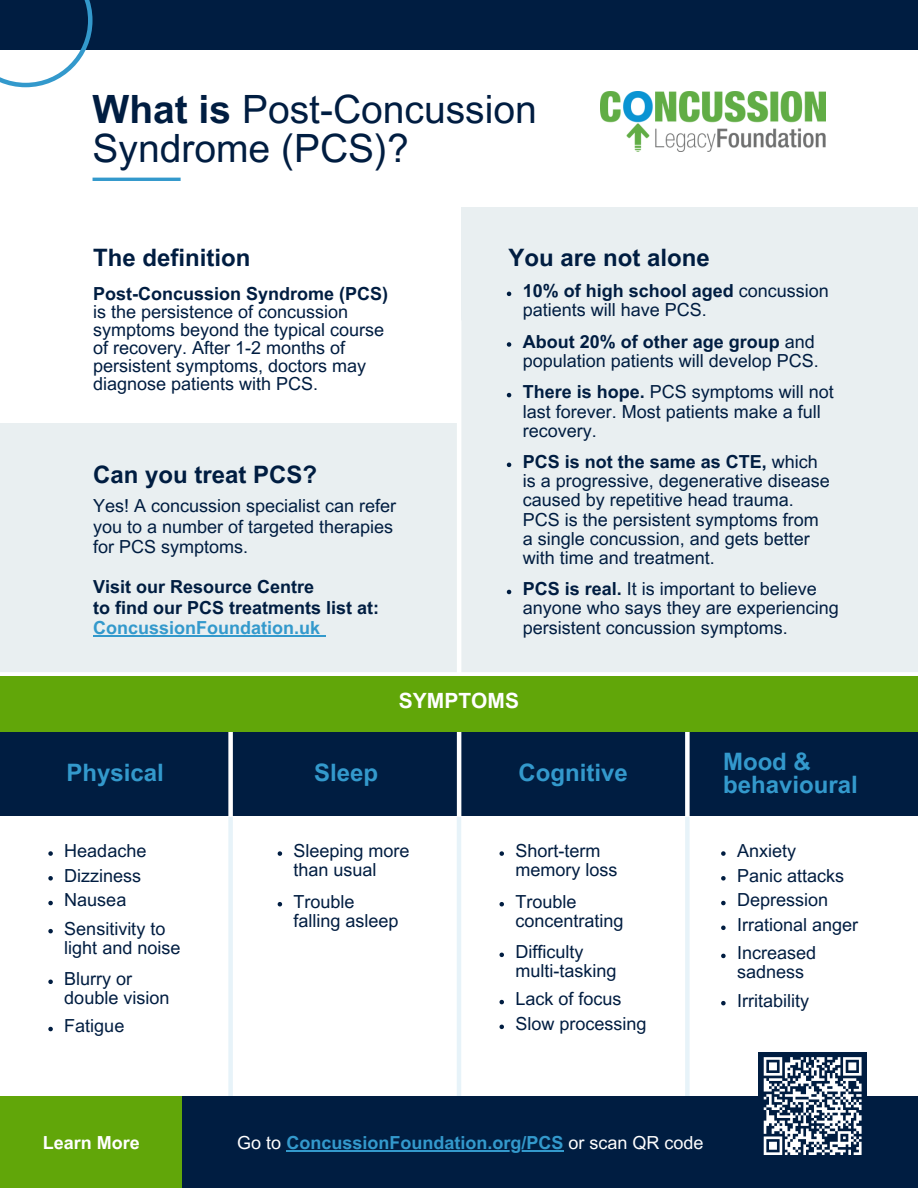
<style>
.page{position:relative;width:918px;height:1188px;background:#fff}
.page>*{position:absolute;margin:0;border:0;box-sizing:border-box;transform-origin:0 0}
.t1{font:39px/39.3px "Arial MT Pro";color:#001d41}
.t2{font:700 24px "Arial MT Pro";color:#001d41}
.t3{font:700 24px/23.7px "Arial MT Pro";color:#39c}
.t4{font:700 21px "Arial MT Pro";color:#fff}
.t5{font:18px/19.2px "Arial MT Pro";color:#001d41}
.t6{font:700 18px/20.2px "Arial MT Pro";color:#001d41}
.t7{font:700 18px "Arial MT Pro";color:#39c}
.t8{font:700 18px "Arial MT Pro";color:#fff}
.s1{font-weight:700}
.s2{color:#39c}
.s3{font-weight:400;color:#fff}
</style>
<div class="page">
<div style="left:461px;top:207px;width:457px;height:460px;background:#e9eff1"></div>
<hr style="left:93px;top:178px;width:88px;height:3px;background:#39c">
<div style="left:0;top:423px;width:918px;height:673px;background:#e9eff1"></div>
<div style="left:0;top:910px;width:918px;height:186px;background:#fff"></div>
<div style="left:0;top:672px;width:918px;height:5px;background:#fff"></div>
<div style="left:0;top:732px;width:918px;height:85px;background:#001d41"></div>
<div style="left:0;top:817px;width:918px;height:93px;background:#fff"></div>
<svg style="left:48px;top:851px;width:5px;height:5px"></svg>
<svg style="left:48px;top:876px;width:5px;height:5px"></svg>
<svg style="left:48px;top:901px;width:5px;height:4px"></svg>
<svg style="left:48px;top:929px;width:5px;height:4px"></svg>
<svg style="left:48px;top:980px;width:5px;height:4px"></svg>
<svg style="left:48px;top:1027px;width:5px;height:4px"></svg>
<hr style="left:457px;top:320px;width:4px;height:497px;background:#fff">
<div style="left:228px;top:732px;width:5px;height:85px;background:#fff"></div>
<div style="left:685px;top:732px;width:5px;height:85px;background:#fff"></div>
<div style="left:0;top:677px;width:918px;height:55px;background:#61a609"></div>
<hr style="left:457px;top:817px;width:4px;height:304px;background:#e7f3f9">
<div style="left:685px;top:817px;width:5px;height:304px;background:#e7f3f9"></div>
<div style="left:228px;top:817px;width:5px;height:304px;background:#e7f3f9"></div>
<div style="left:0;top:1096px;width:918px;height:92px;background:#001d41"></div>
<div style="left:0;top:1096px;width:182px;height:92px;background:#61a609"></div>
<div style="left:758px;top:1052px;width:109px;height:108px;background:#001d41"></div>
<svg style="left:763px;top:1057px;width:99px;height:98px"></svg>
<hr style="left:93px;top:635px;width:227px;height:1px;background:#39c">
<svg style="left:278px;top:851px;width:4px;height:5px"></svg>
<svg style="left:278px;top:902px;width:4px;height:4px"></svg>
<svg style="left:500px;top:851px;width:4px;height:5px"></svg>
<svg style="left:500px;top:902px;width:4px;height:4px"></svg>
<svg style="left:500px;top:953px;width:4px;height:4px"></svg>
<svg style="left:500px;top:1000px;width:4px;height:4px"></svg>
<svg style="left:500px;top:1025px;width:4px;height:4px"></svg>
<svg style="left:721px;top:851px;width:5px;height:5px"></svg>
<svg style="left:721px;top:876px;width:5px;height:5px"></svg>
<svg style="left:721px;top:901px;width:5px;height:4px"></svg>
<svg style="left:721px;top:926px;width:5px;height:4px"></svg>
<svg style="left:721px;top:954px;width:5px;height:4px"></svg>
<svg style="left:721px;top:1001px;width:5px;height:4px"></svg>
<svg style="left:507px;top:292px;width:4px;height:4px"></svg>
<svg style="left:507px;top:342px;width:4px;height:5px"></svg>
<svg style="left:507px;top:393px;width:4px;height:4px"></svg>
<svg style="left:507px;top:463px;width:4px;height:4px"></svg>
<svg style="left:507px;top:590px;width:4px;height:4px"></svg>
<hr style="left:286px;top:1150px;width:277px;height:1px;background:#39c">
<div style="left:0;top:0;width:918px;height:50px;background:#001d41"></div>
<svg style="left:0;top:0;width:93px;height:87px"></svg>
<img style="left:601px;top:91px;width:225px;height:61px">
<p class="t1" style="left:93px;top:94px;width:446px"><span class="s1">What is</span> Post-Concussion<br>Syndrome (PCS)?</p>
<p class="t2" style="left:93px;top:249px;width:159px">The definition</p>
<h2 class="t6" style="left:93px;top:286px;width:297px">Post-Concussion Syndrome (PCS)</h2>
<p class="t5" style="left:93px;top:305px;width:293px;line-height:18px">is the persistence of concussion symptoms beyond the typical course of recovery. After 1-2 months of persistent symptoms, doctors may diagnose patients with PCS.</p>
<h4 class="t2" style="left:93px;top:465px;width:225px">Can you treat PCS?</h4>
<h2 class="t5" style="left:93px;top:498px;width:305px;line-height:20.2px">Yes! A concussion specialist can refer you to a number of targeted therapies for PCS symptoms.</h2>
<h2 class="t6" style="left:93px;top:579px;width:288px">Visit our Resource Centre<br>to find our PCS treatments list at:<br><span class="s2">ConcussionFoundation.uk</span></h2>
<h3 class="t2" style="left:508px;top:249px;width:203px">You are not alone</h3>
<p class="t5" style="left:523px;top:284px;width:308px"><span class="s1">10% of high school aged</span> concussion patients will have PCS.</p>
<p class="t5" style="left:523px;top:334px;width:298px"><span class="s1">About 20% of other age group</span> and population patients will develop PCS.</p>
<p class="t5" style="left:523px;top:385px;width:313px"><span class="s1">There is hope.</span> PCS symptoms will not last forever. Most patients make a full recovery.</p>
<p class="t5" style="left:523px;top:455px;width:309px"><span class="s1">PCS is not the same as CTE,</span> which is a progressive, degenerative disease caused by repetitive head trauma.<br>PCS is the persistent symptoms from a single concussion, and gets better with time and treatment.</p>
<p class="t5" style="left:523px;top:582px;width:318px"><span class="s1">PCS is real.</span> It is important to believe anyone who says they are experiencing persistent concussion symptoms.</p>
<p class="t3" style="left:67px;top:764px;width:99px">Physical</p>
<h1 class="t5" style="left:64px;top:843px;width:84px">Headache</h1>
<h2 class="t5" style="left:64px;top:868px;width:79px">Dizziness</h2>
<p class="t5" style="left:64px;top:893px;width:64px">Nausea</p>
<p class="t5" style="left:64px;top:921px;width:118px">Sensitivity to light and noise</p>
<p class="t5" style="left:64px;top:972px;width:107px">Blurry or double vision</p>
<p class="t5" style="left:64px;top:1019px;width:62px">Fatigue</p>
<p class="t4" style="left:399px;top:692px;width:122px">SYMPTOMS</p>
<h2 class="t3" style="left:314px;top:764px;width:66px">Sleep</h2>
<p class="t3" style="left:519px;top:764px;width:111px">Cognitive</p>
<h2 class="t5" style="left:294px;top:843px;width:118px">Sleeping more than usual</h2>
<p class="t5" style="left:294px;top:894px;width:107px">Trouble falling asleep</p>
<p class="t5" style="left:515px;top:843px;width:104px">Short-term memory loss</p>
<p class="t5" style="left:515px;top:894px;width:110px">Trouble concentrating</p>
<p class="t5" style="left:515px;top:945px;width:103px">Difficulty multi-tasking</p>
<p class="t5" style="left:515px;top:992px;width:108px">Lack of focus</p>
<p class="t5" style="left:515px;top:1017px;width:133px">Slow processing</p>
<p class="t3" style="left:723px;top:752px;width:136px">Mood &amp; behavioural</p>
<p class="t5" style="left:737px;top:843px;width:61px">Anxiety</p>
<p class="t5" style="left:737px;top:868px;width:109px">Panic attacks</p>
<p class="t5" style="left:737px;top:893px;width:93px">Depression</p>
<p class="t5" style="left:737px;top:918px;width:123px">Irrational anger</p>
<p class="t5" style="left:737px;top:946px;width:81px">Increased sadness</p>
<p class="t5" style="left:737px;top:993px;width:74px">Irritability</p>
<p class="t8" style="left:43px;top:1136px;width:99px">Learn More</p>
<p class="t7" style="left:237px;top:1136px;width:468px"><span class="s3">Go to</span> ConcussionFoundation.org/PCS <span class="s3">or scan QR code</span></p>
</div>
